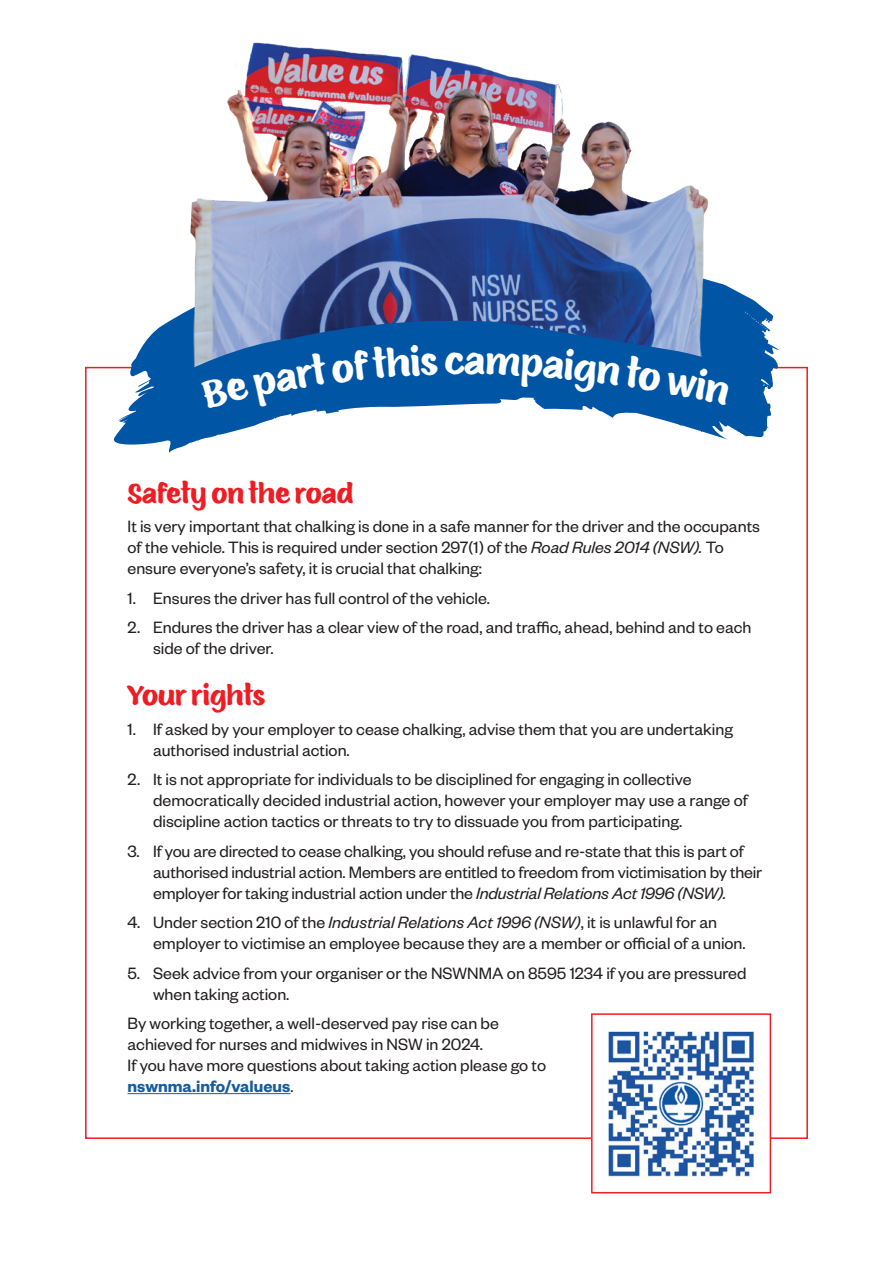
<style>
.page{position:relative;width:893px;height:1263px;background:#fff}
.page>*{position:absolute;margin:0;border:0;box-sizing:border-box;transform-origin:0 0}
.t1{font:37.5px "Eds Market";color:#fff}
.t2{font:27px "Eds Market";color:#ee1d23}
.t3{font:18px/21px "Founders Grotesk";color:#231f20}
.s1{font-style:italic}
.s2{font-weight:600;color:#175d9e}
</style>
<div class="page">
<svg style="left:110px;top:293px;width:669px;height:159px"></svg>
<hr style="left:128px;top:1093px;width:162px;height:1px;background:#175d9e">
<img style="left:184px;top:42px;width:556px;height:330px">
<img style="left:608px;top:1031px;width:148px;height:146px">
<div style="left:591px;top:1013px;width:180px;height:180px;border:2px solid #ee1d23"></div>
<div style="left:201px;top:344px;width:237px;height:65px;background:#0155a5"></div>
<svg style="left:445px;top:353px;width:20px;height:22px"></svg>
<div style="left:486px;top:348px;width:244px;height:57px;background:#0155a5"></div>
<h1 class="t1" style="left:464px;top:333px;width:22px">a</h1>
<h2 class="t2" style="left:128px;top:473px;width:227px">Safety on the road</h2>
<p class="t3" style="left:128px;top:515px;width:634px">It is very important that chalking is done in a safe manner for the driver and the occupants of the vehicle. This is required under section 297(1) of the <span class="s1">Road Rules 2014 (NSW).</span> To ensure everyone’s safety, it is crucial that chalking:</p>
<p class="t3" style="left:128px;top:586px;width:364px">1. Ensures the driver has full control of the vehicle.</p>
<p class="t3" style="left:153px;top:616px;width:600px;text-indent:-26px">2. Endures the driver has a clear view of the road, and traffic, ahead, behind and to each side of the driver.</p>
<h2 class="t2" style="left:128px;top:676px;width:139px">Your rights</h2>
<p class="t3" style="left:153px;top:718px;width:581px;text-indent:-26px">1. If asked by your employer to cease chalking, advise them that you are undertaking authorised industrial action.</p>
<p class="t3" style="left:153px;top:768px;width:596px;text-indent:-26px">2. It is not appropriate for individuals to be disciplined for engaging in collective democratically decided industrial action, however your employer may use a range of discipline action tactics or threats to try to dissuade you from participating.</p>
<p class="t3" style="left:153px;top:840px;width:611px;text-indent:-26px">3. If you are directed to cease chalking, you should refuse and re-state that this is part of authorised industrial action. Members are entitled to freedom from victimisation by their employer for taking industrial action under the <span class="s1">Industrial Relations Act 1996 (NSW).</span></p>
<p class="t3" style="left:153px;top:911px;width:594px;text-indent:-26px">4. Under section 210 of the <span class="s1">Industrial Relations Act 1996 (NSW)</span>, it is unlawful for an employer to victimise an employee because they are a member or official of a union.</p>
<p class="t3" style="left:153px;top:962px;width:595px;text-indent:-26px">5. Seek advice from your organiser or the NSWNMA on 8595 1234 if you are pressured when taking action.</p>
<p class="t3" style="left:128px;top:1012px;width:420px">By working together, a well-deserved pay rise can be achieved for nurses and midwives in NSW in 2024.<br>If you have more questions about taking action please go to <span class="s2">nswnma.info/valueus</span>.</p>
</div>
